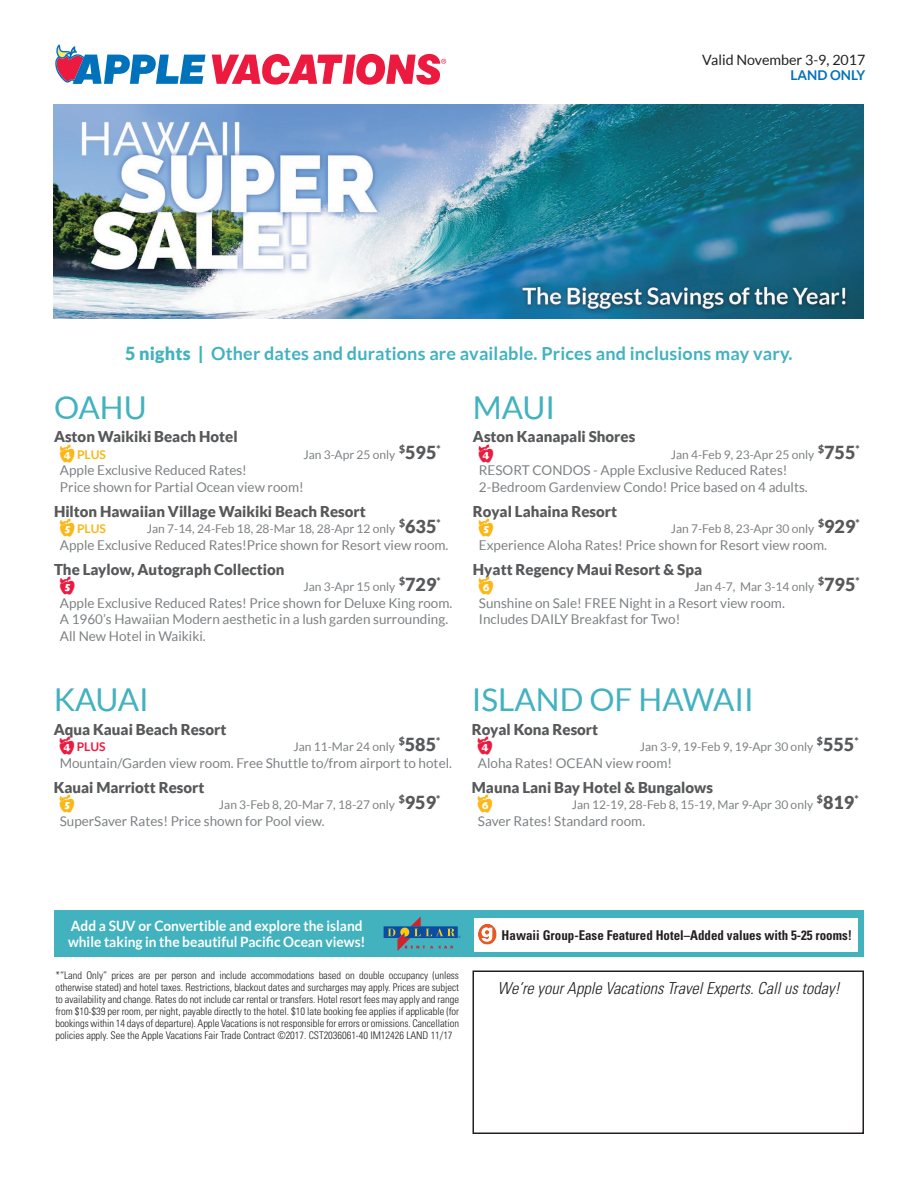
<style>
.page{position:relative;width:918px;height:1188px;background:#fff}
.page>*{position:absolute;margin:0;border:0;box-sizing:border-box;transform-origin:0 0}
.t1{font:31.5px "Lato";color:#42b2bf}
.t2{font:700 18px "Lato";letter-spacing:.01em;color:#42b2bf}
.t3{font:900 18px "Lato";color:#57585a}
.t4{font:18px "Apple Numbers";color:#fcb615}
.t5{font:18px "Apple Numbers";color:#ed1a40}
.t6{font:italic 300 condensed 16.5px "Univers";color:#231f20}
.t7{font:900 15px "Lato";color:#57585a}
.t8{font:700 14.25px/16.5px "Lato";color:#fff;scale:.96 1}
.t9{font:14.25px "Lato";color:#231f20}
.t10{font:13.5px/16.5px "Lato";color:#7e8083}
.t11{font:700 condensed 13.5px "Univers";color:#231f20;scale:.96 1}
.t12{font:700 13.5px "Lato";color:#0072bc}
.t13{font:12px "Lato";color:#7e8083}
.t14{font:700 12px "Lato";color:#fcb615}
.t15{font:700 12px "Lato";color:#ed1a40}
.t16{font:300 condensed 10.5px/12px "Univers";letter-spacing:-.005em;color:#231f20;text-align:justify}
.s1{font-weight:900}
.s2{font-family:"Apple Numbers";font-weight:400;font-size:18px}
</style>
<div class="page">
<div style="left:472px;top:970px;width:392px;height:164px;border:2px solid #231f20"></div>
<svg style="left:212px;top:53px;width:234px;height:32px"></svg>
<svg style="left:55px;top:45px;width:150px;height:39px"></svg>
<div style="left:54px;top:910px;width:810px;height:47px;background:#42b2bf"></div>
<div style="left:474px;top:918px;width:384px;height:33px;background:#fff"></div>
<svg style="left:384px;top:916px;width:76px;height:35px"></svg>
<svg style="left:478px;top:924px;width:19px;height:21px"></svg>
<img style="left:54px;top:105px;width:809px;height:214px">
<p class="t9" style="left:702px;top:52px;width:165px">Valid November 3-9, 2017</p>
<p class="t12" style="left:791px;top:68px;width:76px">LAND ONLY</p>
<p class="t2" style="left:125px;top:343px;width:669px"><span class="s1">5 nights |</span> Other dates and durations are available. Prices and inclusions may vary.</p>
<p class="t1" style="left:54px;top:390px;width:94px">OAHU</p>
<p class="t7" style="left:54px;top:428px;width:185px">Aston Waikiki Beach Hotel</p>
<p class="t14" style="left:60px;top:447px;width:47px"><span class="s2">4</span> PLUS</p>
<p class="t13" style="left:303px;top:448px;width:93px">Jan 3-Apr 25 only</p>
<p class="t3" style="left:399px;top:442px;width:43px"><sup>$</sup>595<sup>*</sup></p>
<p class="t10" style="left:60px;top:462px;width:245px">Apple Exclusive Reduced Rates!<br>Price shown for Partial Ocean view room!</p>
<p class="t7" style="left:54px;top:503px;width:313px">Hilton Hawaiian Village Waikiki Beach Resort</p>
<p class="t14" style="left:60px;top:522px;width:47px"><span class="s2">5</span> PLUS</p>
<p class="t13" style="left:147px;top:522px;width:250px">Jan 7-14, 24-Feb 18, 28-Mar 18, 28-Apr 12 only</p>
<p class="t3" style="left:399px;top:516px;width:43px"><sup>$</sup>635<sup>*</sup></p>
<p class="t10" style="left:60px;top:537px;width:390px">Apple Exclusive Reduced Rates!Price shown for Resort view room.</p>
<p class="t7" style="left:54px;top:561px;width:232px">The Laylow, Autograph Collection</p>
<p class="t5" style="left:60px;top:577px;width:16px">5</p>
<p class="t13" style="left:303px;top:580px;width:93px">Jan 3-Apr 15 only</p>
<p class="t3" style="left:399px;top:574px;width:43px"><sup>$</sup>729<sup>*</sup></p>
<p class="t10" style="left:60px;top:595px;width:394px">Apple Exclusive Reduced Rates! Price shown for Deluxe King room.<br>A 1960’s Hawaiian Modern aesthetic in a lush garden surrounding.<br>All New Hotel in Waikiki.</p>
<p class="t1" style="left:473px;top:390px;width:84px">MAUI</p>
<p class="t7" style="left:473px;top:428px;width:164px">Aston Kaanapali Shores</p>
<p class="t5" style="left:479px;top:444px;width:16px">4</p>
<p class="t13" style="left:671px;top:448px;width:145px">Jan 4-Feb 9, 23-Apr 25 only</p>
<p class="t3" style="left:818px;top:442px;width:43px"><sup>$</sup>755<sup>*</sup></p>
<p class="t10" style="left:479px;top:462px;width:330px">RESORT CONDOS - Apple Exclusive Reduced Rates!<br>2-Bedroom Gardenview Condo! Price based on 4 adults.</p>
<p class="t7" style="left:473px;top:503px;width:146px">Royal Lahaina Resort</p>
<p class="t4" style="left:479px;top:519px;width:16px">5</p>
<p class="t13" style="left:671px;top:522px;width:145px">Jan 7-Feb 8, 23-Apr 30 only</p>
<p class="t3" style="left:818px;top:516px;width:43px"><sup>$</sup>929<sup>*</sup></p>
<p class="t10" style="left:479px;top:537px;width:350px">Experience Aloha Rates! Price shown for Resort view room.</p>
<p class="t7" style="left:473px;top:561px;width:231px">Hyatt Regency Maui Resort &amp; Spa</p>
<p class="t4" style="left:479px;top:577px;width:16px">6</p>
<p class="t13" style="left:694px;top:580px;width:121px">Jan 4-7, Mar 3-14 only</p>
<p class="t3" style="left:818px;top:574px;width:43px"><sup>$</sup>795<sup>*</sup></p>
<p class="t10" style="left:479px;top:595px;width:307px">Sunshine on Sale! FREE Night in a Resort view room.<br>Includes DAILY Breakfast for Two!</p>
<p class="t1" style="left:54px;top:682px;width:97px">KAUAI</p>
<p class="t7" style="left:54px;top:720px;width:174px">Aqua Kauai Beach Resort</p>
<p class="t15" style="left:60px;top:740px;width:47px"><span class="s2">4</span> PLUS</p>
<p class="t13" style="left:293px;top:740px;width:103px">Jan 11-Mar 24 only</p>
<p class="t3" style="left:399px;top:734px;width:43px"><sup>$</sup>585<sup>*</sup></p>
<p class="t10" style="left:60px;top:754px;width:394px">Mountain/Garden view room. Free Shuttle to/from airport to hotel.</p>
<p class="t7" style="left:54px;top:778px;width:152px">Kauai Marriott Resort</p>
<p class="t4" style="left:60px;top:795px;width:16px">5</p>
<p class="t13" style="left:219px;top:798px;width:178px">Jan 3-Feb 8, 20-Mar 7, 18-27 only</p>
<p class="t3" style="left:399px;top:792px;width:43px"><sup>$</sup>959<sup>*</sup></p>
<p class="t10" style="left:60px;top:812px;width:266px">SuperSaver Rates! Price shown for Pool view.</p>
<p class="t1" style="left:472px;top:682px;width:283px">ISLAND OF HAWAII</p>
<p class="t7" style="left:472px;top:720px;width:128px">Royal Kona Resort</p>
<p class="t5" style="left:478px;top:737px;width:16px">4</p>
<p class="t13" style="left:640px;top:740px;width:175px">Jan 3-9, 19-Feb 9, 19-Apr 30 only</p>
<p class="t3" style="left:817px;top:734px;width:43px"><sup>$</sup>555<sup>*</sup></p>
<p class="t10" style="left:478px;top:754px;width:196px">Aloha Rates! OCEAN view room!</p>
<p class="t7" style="left:472px;top:778px;width:243px">Mauna Lani Bay Hotel &amp; Bungalows</p>
<p class="t4" style="left:478px;top:795px;width:16px">6</p>
<p class="t13" style="left:572px;top:798px;width:243px">Jan 12-19, 28-Feb 8, 15-19, Mar 9-Apr 30 only</p>
<p class="t3" style="left:817px;top:792px;width:43px"><sup>$</sup>819<sup>*</sup></p>
<p class="t10" style="left:478px;top:812px;width:169px">Saver Rates! Standard room.</p>
<p class="t8" style="left:68px;top:917px;width:311px">Add a SUV or Convertible and explore the island while taking in the beautiful Pacific Ocean views!</p>
<p class="t11" style="left:502px;top:927px;width:367px">Hawaii Group-Ease Featured Hotel–Added values with 5-25 rooms!</p>
<p class="t16" style="left:55px;top:969px;width:405px">*“Land Only” prices are per person and include accommodations based on double occupancy (unless otherwise stated) and hotel taxes. Restrictions, blackout dates and surcharges may apply. Prices are subject to availability and change. Rates do not include car rental or transfers. Hotel resort fees may apply and range from $10-$39 per room, per night, payable directly to the hotel. $10 late booking fee applies if applicable (for bookings within 14 days of departure). Apple Vacations is not responsible for errors or omissions. Cancellation policies apply. See the Apple Vacations Fair Trade Contract ©2017. CST2036061-40 IM12426 LAND 11/17</p>
<p class="t6" style="left:498px;top:978px;width:344px">We’re your Apple Vacations Travel Experts. Call us today!</p>
</div>
